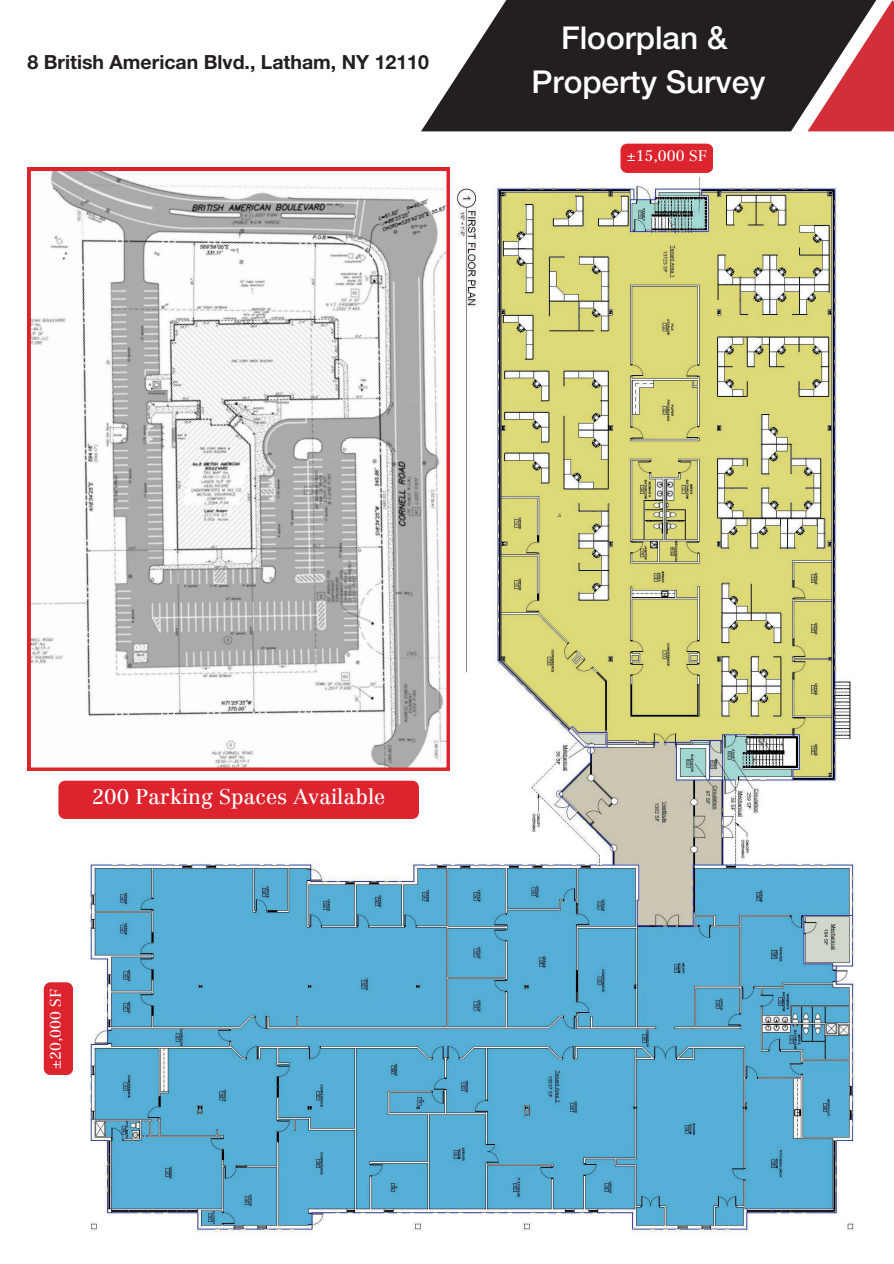
<style>
.page{position:relative;width:894px;height:1264px;background:#fff}
.page>*{position:absolute;margin:0;border:0;box-sizing:border-box;transform-origin:0 0}
.t1{font:500 31.5px/43.8px "Helvetica Neue LT Std";color:#fff;text-align:center}
.t2{font:21px "Centennial LT Std";color:#fff}
.t3{font:700 19.5px "Helvetica Neue LT Std";color:#231f20}
.t4{font:15px "Centennial LT Std";color:#fff}
.t5{font:italic 4.95px "Montserrat";color:#231f20}
</style>
<div class="page">
<img style="left:90px;top:177px;width:765px;height:1057px">
<svg style="left:421px;top:0;width:386px;height:131px;background:#3c3839"></svg>
<svg style="left:807px;top:0;width:86px;height:131px;fill:#d32f38"></svg>
<svg style="left:27px;top:168px;width:422px;height:603px"></svg>
<div style="left:58px;top:780px;width:361px;height:39px;background:#dd232d"></div>
<div style="left:44px;top:982px;width:29px;height:93px;background:#dd232d"></div>
<div style="left:620px;top:144px;width:93px;height:29px;background:#dd232d"></div>
<p class="t3" style="left:27px;top:55px;width:403px">8 British American Blvd., Latham, NY 12110</p>
<p class="t1" style="left:531px;top:20px;width:235px">Floorplan &amp;<br>Property Survey</p>
<p class="t4" style="left:626px;top:149px;width:82px">±15,000 SF</p>
<p class="t2" style="left:92px;top:788px;width:295px">200 Parking Spaces Available</p>
<h3 class="t4" style="left:49px;top:1068px;width:82px;rotate:-90deg">±20,000 SF</h3>
<p class="t5" style="left:557px;top:512px;width:5px">Δ</p>
</div>
